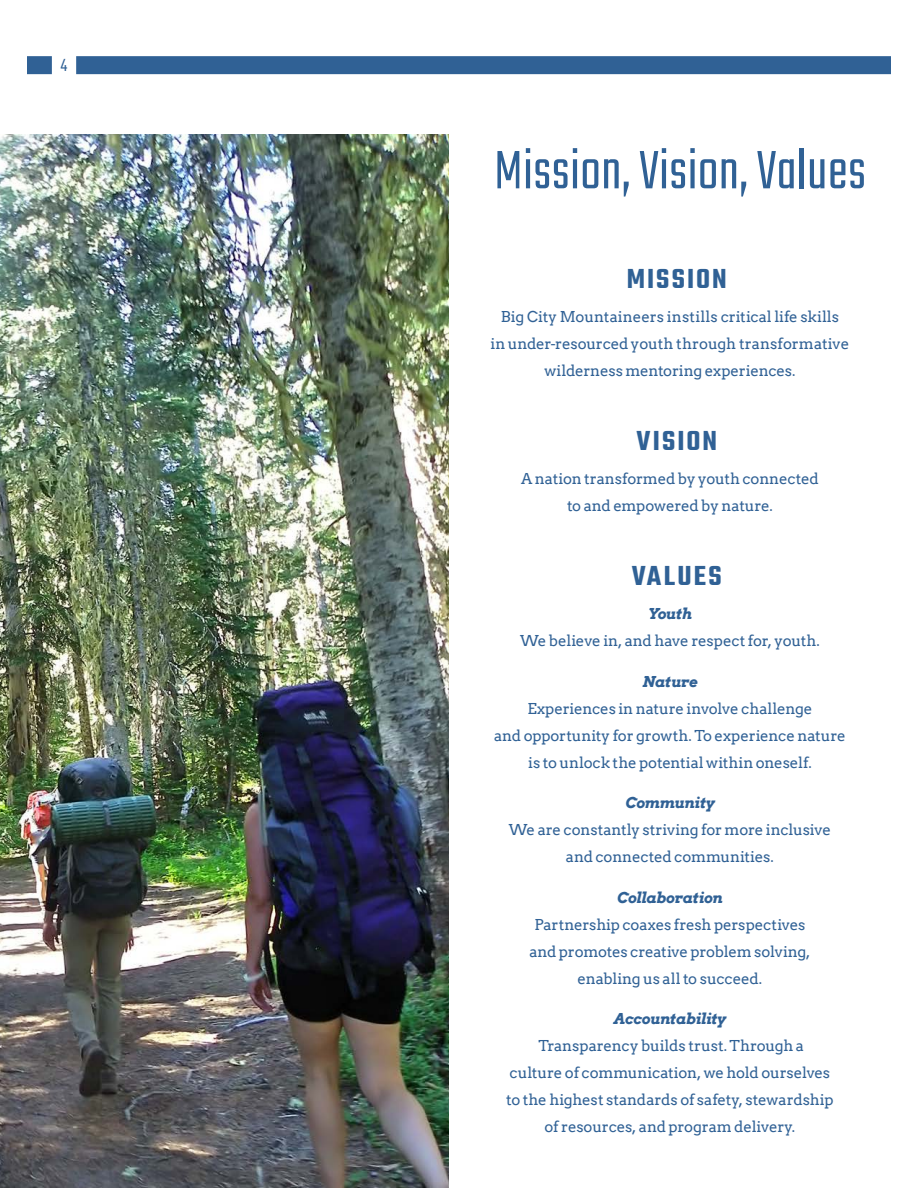
<style>
.page{position:relative;width:918px;height:1188px;background:#fff}
.page>*{position:absolute;margin:0;border:0;box-sizing:border-box;transform-origin:0 0}
.TITLE_LARGE{font:300 60px "Teko";letter-spacing:.01em;color:#306195}
.Header2{font:600 30px "Teko";letter-spacing:.065em;color:#306195}
.t1{font:300 19.5px "Teko";color:#306195}
.INTRO_COPY{font:15px/27px "Arvo";letter-spacing:-.01em;color:#306195;text-align:center}
.s1{font-weight:700;font-style:italic}
</style>
<div class="page">
<img style="left:0;top:134px;width:449px;height:1054px">
<div style="left:76px;top:56px;width:815px;height:18px;background:#306195"></div>
<div style="left:27px;top:56px;width:25px;height:18px;background:#306195"></div>
<h3 class="t1" style="left:61px;top:54px;width:8px">4</h3>
<p class="TITLE_LARGE" style="left:494px;top:137px;width:373px">Mission, Vision, Values</p>
<p class="Header2" style="left:627px;top:261px;width:101px">MISSION</p>
<p class="INTRO_COPY" style="left:491px;top:303px;width:360px">Big City Mountaineers instills critical life skills<br>in under-resourced youth through transformative wilderness mentoring experiences.</p>
<p class="Header2" style="left:636px;top:423px;width:82px">VISION</p>
<p class="INTRO_COPY" style="left:521px;top:465px;width:299px">A nation transformed by youth connected to and empowered by nature.</p>
<p class="Header2" style="left:632px;top:558px;width:92px">VALUES</p>
<p class="INTRO_COPY" style="left:520px;top:600px;width:301px"><span class="s1">Youth<br></span>We believe in, and have respect for, youth.</p>
<p class="INTRO_COPY" style="left:494px;top:668px;width:353px"><span class="s1">Nature<br></span>Experiences in nature involve challenge<br>and opportunity for growth. To experience nature is to unlock the potential within oneself.</p>
<p class="INTRO_COPY" style="left:509px;top:789px;width:324px"><span class="s1">Community<br></span>We are constantly striving for more inclusive and connected communities.</p>
<p class="INTRO_COPY" style="left:529px;top:884px;width:283px"><span class="s1">Collaboration<br></span>Partnership coaxes fresh perspectives and promotes creative problem solving, enabling us all to succeed.</p>
<p class="INTRO_COPY" style="left:506px;top:1005px;width:329px"><span class="s1">Accountability<br></span>Transparency builds trust. Through a<br>culture of communication, we hold ourselves to the highest standards of safety, stewardship of resources, and program delivery.</p>
</div>
